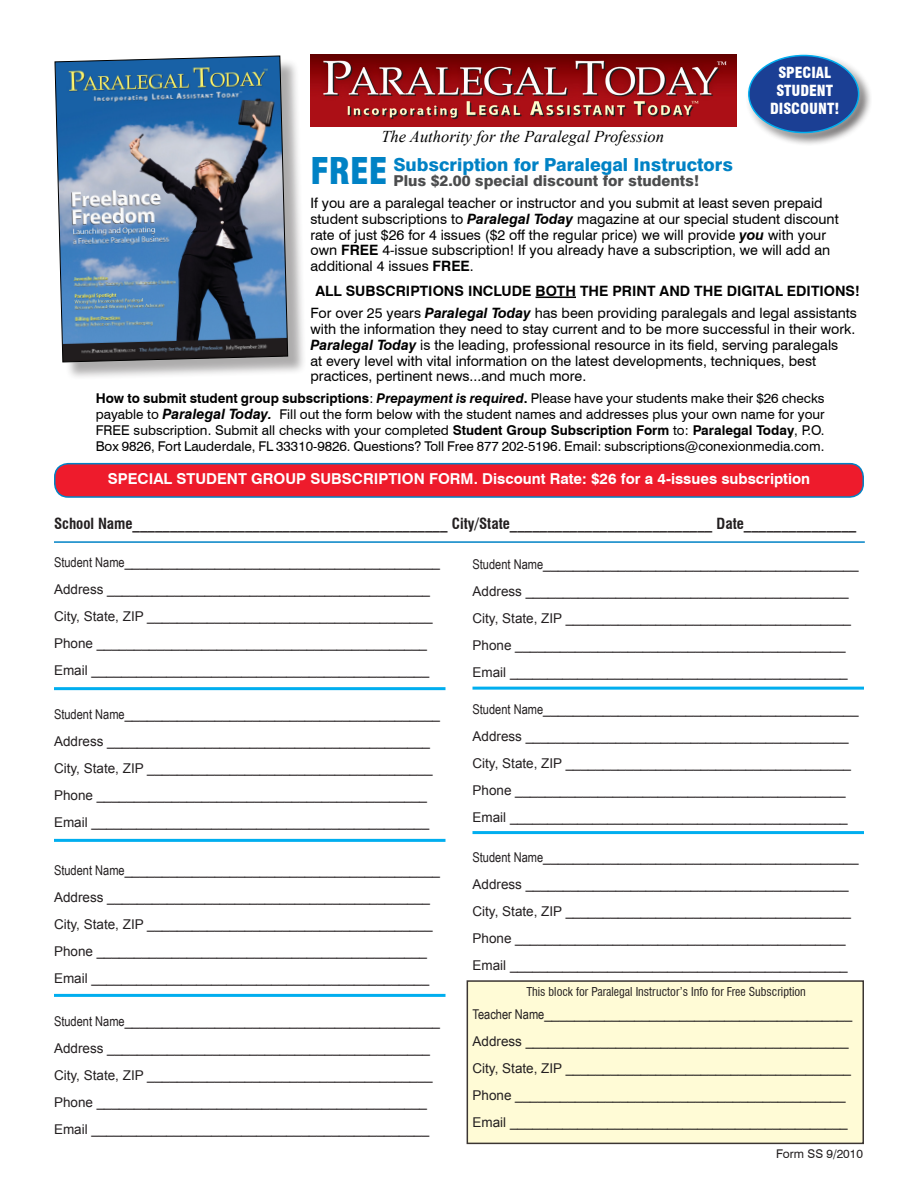
<style>
.page{position:relative;width:918px;height:1188px;background:#fff}
.page>*{position:absolute;margin:0;border:0;box-sizing:border-box;transform-origin:0 0}
.t1{font:900 condensed 36px "Swiss 721 BT";color:#0082c5}
.t2{font:800 18px "Swiss 721 BT";color:#0082c5}
.t3{font:italic 16.5px "Times New Roman";color:#000}
.t4{font:700 15px "Swiss 721 BT";color:#231f20}
.t5{font:700 15px "Swiss 721 BT";color:#fff}
.t6{font:800 15px "Swiss 721 BT";color:#4b4c4d}
.t7{font:900 condensed 15px "Swiss 721 BT";color:#fff}
.t8{font:14.25px/15.8px "Swiss 721 BT";color:#000}
.t9{font:700 14.25px "Swiss 721 BT";color:#000}
.t10{font:13.5px "Arial";color:#231f20}
.t11{font:13.5px/16.2px "Swiss 721 BT";color:#000;text-align:justify}
.t12{font:condensed 12px "Swiss 721 BT";color:#231f20}
.t13{font:12px "Swiss 721 BT";color:#231f20}
.s1{font-weight:700;font-style:italic}
.s2{font-weight:700}
.s3{font-weight:700;font-style:italic;font-size:14.25px}
.s4{font-stretch:condensed}
.s5{font-family:"Arial Narrow"}
</style>
<div class="page">
<div style="left:467px;top:980px;width:397px;height:164px;background:#fffbd6;border:2px solid #3b3532"></div>
<hr style="left:536px;top:297px;width:40px;height:1px;background:#000">
<hr style="left:54px;top:687px;width:392px;height:3px;background:#00aeef">
<hr style="left:54px;top:839px;width:392px;height:3px;background:#00aeef">
<hr style="left:54px;top:994px;width:392px;height:3px;background:#00aeef">
<hr style="left:472px;top:687px;width:392px;height:3px;background:#00aeef">
<hr style="left:472px;top:831px;width:392px;height:3px;background:#00aeef">
<div style="left:745px;top:52px;width:127px;height:95px;background:#231f20;opacity:.75"></div>
<div style="left:738px;top:45px;width:130px;height:97px;background:#fff;opacity:.75"></div>
<div style="left:749px;top:56px;width:110px;height:77px;background:#1b3f94;border-radius:50%"></div>
<div style="left:748px;top:55px;width:111px;height:78px;border:2px solid #00aeef;border-radius:50%"></div>
<div style="left:55px;top:464px;width:808px;height:33px;background:#ee1b2c;border-radius:14px"></div>
<div style="left:54px;top:463px;width:810px;height:35px;border:2px solid #0082c5;border-radius:14px"></div>
<div style="left:57px;top:58px;width:249px;height:322px;background:#231f20;opacity:.37"></div>
<img style="left:54px;top:55px;width:234px;height:308px">
<img style="left:311px;top:54px;width:425px;height:72px">
<hr style="left:54px;top:541px;width:811px;height:2px;background:#0082c5">
<p class="t3" style="left:381px;top:125px;width:284px">The Authority for the Paralegal Profession</p>
<p class="t1" style="left:310px;top:150px;width:78px">FREE</p>
<p class="t2" style="left:393px;top:153px;width:341px">Subscription for Paralegal Instructors</p>
<p class="t6" style="left:393px;top:171px;width:307px">Plus $2.00 special discount for students!</p>
<p class="t7" style="left:778px;top:64px;width:54px">SPECIAL</p>
<p class="t7" style="left:776px;top:82px;width:58px">STUDENT</p>
<p class="t7" style="left:770px;top:100px;width:71px">DISCOUNT!</p>
<p class="t8" style="left:310px;top:195px;width:530px">If you are a paralegal teacher or instructor and you submit at least seven prepaid student subscriptions to <span class="s1">Paralegal Today</span> magazine at our special student discount rate of just $26 for 4 issues ($2 off the regular price) we will provide <span class="s1">you</span> with your own <span class="s2">FREE</span> 4-issue subscription! If you already have a subscription, we will add an additional 4 issues <span class="s2">FREE</span>.</p>
<p class="t9" style="left:315px;top:282px;width:546px">ALL SUBSCRIPTIONS INCLUDE BOTH THE PRINT AND THE DIGITAL EDITIONS!</p>
<p class="t8" style="left:310px;top:305px;width:548px">For over 25 years <span class="s1">Paralegal Today</span> has been providing paralegals and legal assistants with the information they need to stay current and to be more successful in their work.<br><span class="s1">Paralegal Today</span> is the leading, professional resource in its field, serving paralegals<br>at every level with vital information on the latest developments, techniques, best practices, pertinent news...and much more.</p>
<p class="t11" style="left:96px;top:390px;width:730px"><span class="s2">How to submit student group subscriptions</span>: <span class="s1">Prepayment is required</span><span class="s2">.</span> Please have your students make their $26 checks payable to <span class="s3">Paralegal Today</span><span class="s1">.</span> Fill out the form below with the student names and addresses plus your own name for your FREE subscription. Submit all checks with your completed <span class="s2">Student Group Subscription Form</span> to: <span class="s2">Paralegal Today</span>, P.O.<br>Box 9826, Fort Lauderdale, FL 33310-9826. Questions? Toll Free 877 202-5196. Email: subscriptions@conexionmedia.com.</p>
<p class="t5" style="left:108px;top:470px;width:704px">SPECIAL STUDENT GROUP SUBSCRIPTION FORM. Discount Rate: $26 for a 4-issues subscription</p>
<p class="t4" style="left:54px;top:515px;width:804px"><span class="s4">School Name</span>__________________________________________ <span class="s4">City/State</span>___________________________ <span class="s4">Date_</span>______________</p>
<p class="t10" style="left:54px;top:553px;width:388px"><span class="s5">Student Name</span>__________________________________________</p>
<p class="t10" style="left:54px;top:580px;width:378px">Address ___________________________________________</p>
<p class="t10" style="left:54px;top:607px;width:380px">City, State, ZIP ______________________________________</p>
<p class="t10" style="left:54px;top:634px;width:375px">Phone ____________________________________________</p>
<p class="t10" style="left:54px;top:661px;width:377px">Email _____________________________________________</p>
<p class="t10" style="left:54px;top:706px;width:388px"><span class="s5">Student Name</span>__________________________________________</p>
<p class="t10" style="left:54px;top:733px;width:378px">Address ___________________________________________</p>
<p class="t10" style="left:54px;top:760px;width:380px">City, State, ZIP ______________________________________</p>
<p class="t10" style="left:54px;top:787px;width:375px">Phone ____________________________________________</p>
<p class="t10" style="left:54px;top:814px;width:377px">Email _____________________________________________</p>
<p class="t10" style="left:54px;top:862px;width:388px"><span class="s5">Student Name</span>__________________________________________</p>
<p class="t10" style="left:54px;top:889px;width:378px">Address ___________________________________________</p>
<p class="t10" style="left:54px;top:916px;width:380px">City, State, ZIP ______________________________________</p>
<p class="t10" style="left:54px;top:943px;width:375px">Phone ____________________________________________</p>
<p class="t10" style="left:54px;top:970px;width:377px">Email _____________________________________________</p>
<p class="t10" style="left:54px;top:1012px;width:388px"><span class="s5">Student Name</span>__________________________________________</p>
<p class="t10" style="left:54px;top:1039px;width:378px">Address ___________________________________________</p>
<p class="t10" style="left:54px;top:1066px;width:380px">City, State, ZIP ______________________________________</p>
<p class="t10" style="left:54px;top:1093px;width:375px">Phone ____________________________________________</p>
<p class="t10" style="left:54px;top:1120px;width:377px">Email _____________________________________________</p>
<p class="t10" style="left:472px;top:555px;width:388px"><span class="s5">Student Name</span>__________________________________________</p>
<p class="t10" style="left:472px;top:582px;width:378px">Address ___________________________________________</p>
<p class="t10" style="left:472px;top:609px;width:380px">City, State, ZIP ______________________________________</p>
<p class="t10" style="left:472px;top:636px;width:375px">Phone ____________________________________________</p>
<p class="t10" style="left:472px;top:663px;width:377px">Email _____________________________________________</p>
<p class="t10" style="left:472px;top:700px;width:388px"><span class="s5">Student Name</span>__________________________________________</p>
<p class="t10" style="left:472px;top:727px;width:378px">Address ___________________________________________</p>
<p class="t10" style="left:472px;top:754px;width:380px">City, State, ZIP ______________________________________</p>
<p class="t10" style="left:472px;top:781px;width:375px">Phone ____________________________________________</p>
<p class="t10" style="left:472px;top:808px;width:377px">Email _____________________________________________</p>
<p class="t10" style="left:472px;top:848px;width:388px"><span class="s5">Student Name</span>__________________________________________</p>
<p class="t10" style="left:472px;top:875px;width:378px">Address ___________________________________________</p>
<p class="t10" style="left:472px;top:902px;width:380px">City, State, ZIP ______________________________________</p>
<p class="t10" style="left:472px;top:929px;width:375px">Phone ____________________________________________</p>
<p class="t10" style="left:472px;top:956px;width:377px">Email _____________________________________________</p>
<p class="t10" style="left:472px;top:1005px;width:381px"><span class="s5">Teacher Name</span>_________________________________________</p>
<p class="t10" style="left:472px;top:1032px;width:378px">Address ___________________________________________</p>
<p class="t10" style="left:472px;top:1059px;width:380px">City, State, ZIP ______________________________________</p>
<p class="t10" style="left:472px;top:1086px;width:375px">Phone ____________________________________________</p>
<p class="t10" style="left:472px;top:1113px;width:377px">Email _____________________________________________</p>
<p class="t13" style="left:776px;top:1146px;width:88px">Form SS 9/2010</p>
<p class="t12" style="left:526px;top:985px;width:281px">This block for Paralegal Instructor’s Info for Free Subscription</p>
</div>
